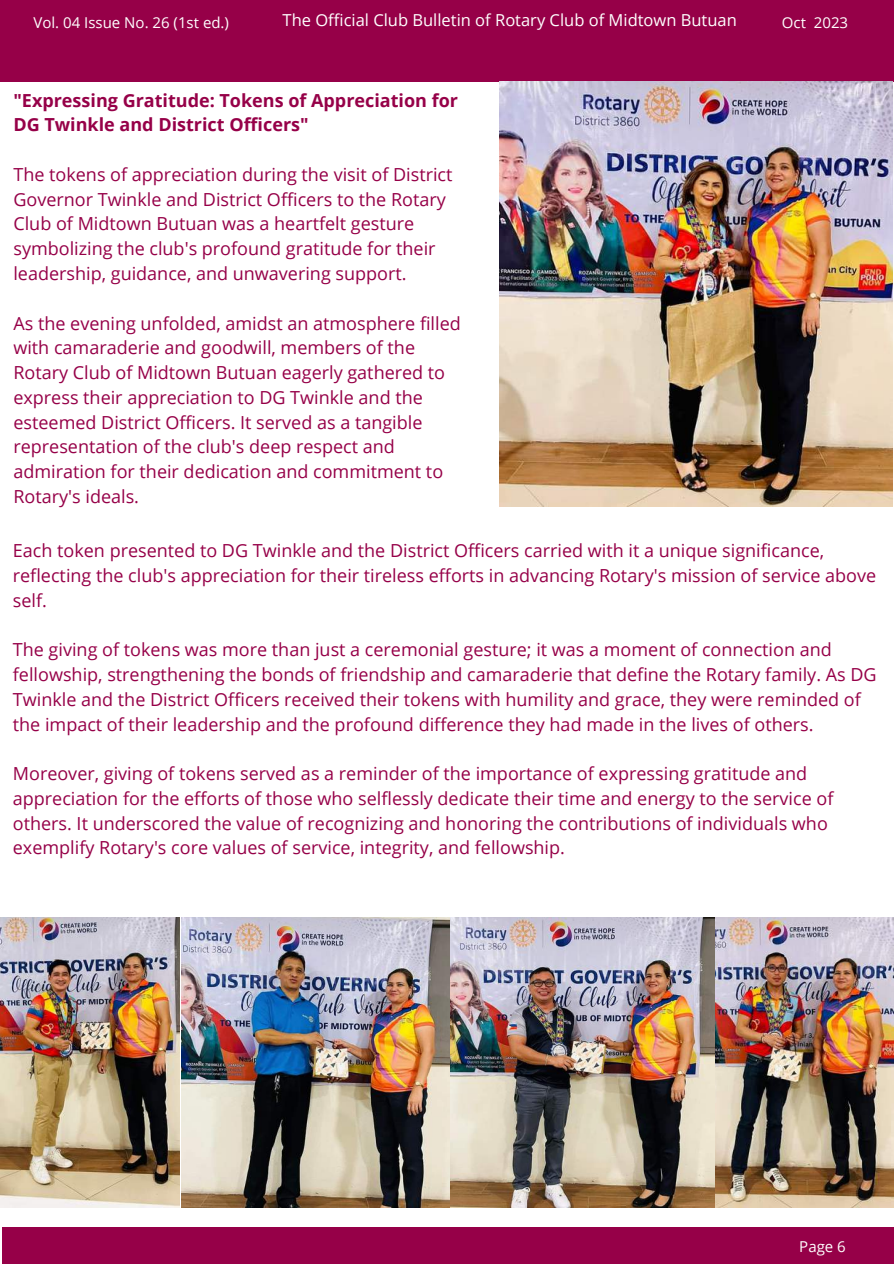
<style>
.page{position:relative;width:894px;height:1264px;background:#fff}
.page>*{position:absolute;margin:0;border:0;box-sizing:border-box;transform-origin:0 0}
.t1{font:18px/24.8px "Open Sans";color:#960048}
.t2{font:700 18px/24.8px "Open Sans";color:#960048}
.t3{font:16.5px "Open Sans";color:#fff}
.t4{font:15px "Open Sans";color:#fff}
.t5{font:15px "Open Sans";letter-spacing:-.305em;color:#fff}
</style>
<div class="page">
<div style="left:2px;top:1226px;width:891px;height:37px;background:#960048"></div>
<div style="left:0;top:0;width:893px;height:82px;background:#960048"></div>
<img style="left:499px;top:82px;width:393px;height:424px">
<img style="left:714px;top:917px;width:179px;height:290px">
<img style="left:0;top:917px;width:714px;height:290px">
<p class="t4" style="left:34px;top:12px;width:197px">Vol. 04 Issue No. 26 (1st ed.)</p>
<p class="t3" style="left:282px;top:9px;width:455px">The Official Club Bulletin of Rotary Club of Midtown Butuan</p>
<p class="t5" style="left:771px;top:15px;width:80px">C lOucbt 823052231</p>
<p class="t2" style="left:13px;top:87px;width:446px">"Expressing Gratitude: Tokens of Appreciation for<br>DG Twinkle and District Officers"</p>
<p class="t1" style="left:13px;top:162px;width:440px">The tokens of appreciation during the visit of District Governor Twinkle and District Officers to the Rotary Club of Midtown Butuan was a heartfelt gesture symbolizing the club's profound gratitude for their leadership, guidance, and unwavering support.</p>
<p class="t1" style="left:13px;top:310px;width:449px">As the evening unfolded, amidst an atmosphere filled with camaraderie and goodwill, members of the Rotary Club of Midtown Butuan eagerly gathered to express their appreciation to DG Twinkle and the esteemed District Officers. It served as a tangible representation of the club's deep respect and admiration for their dedication and commitment to Rotary's ideals.</p>
<p class="t1" style="left:13px;top:538px;width:864px">Each token presented to DG Twinkle and the District Officers carried with it a unique significance, reflecting the club's appreciation for their tireless efforts in advancing Rotary's mission of service above self.</p>
<p class="t1" style="left:13px;top:637px;width:865px">The giving of tokens was more than just a ceremonial gesture; it was a moment of connection and fellowship, strengthening the bonds of friendship and camaraderie that define the Rotary family. As DG Twinkle and the District Officers received their tokens with humility and grace, they were reminded of the impact of their leadership and the profound difference they had made in the lives of others.</p>
<p class="t1" style="left:13px;top:760px;width:821px">Moreover, giving of tokens served as a reminder of the importance of expressing gratitude and appreciation for the efforts of those who selflessly dedicate their time and energy to the service of others. It underscored the value of recognizing and honoring the contributions of individuals who exemplify Rotary's core values of service, integrity, and fellowship.</p>
<p class="t4" style="left:799px;top:1235px;width:48px">Page 6</p>
</div>
